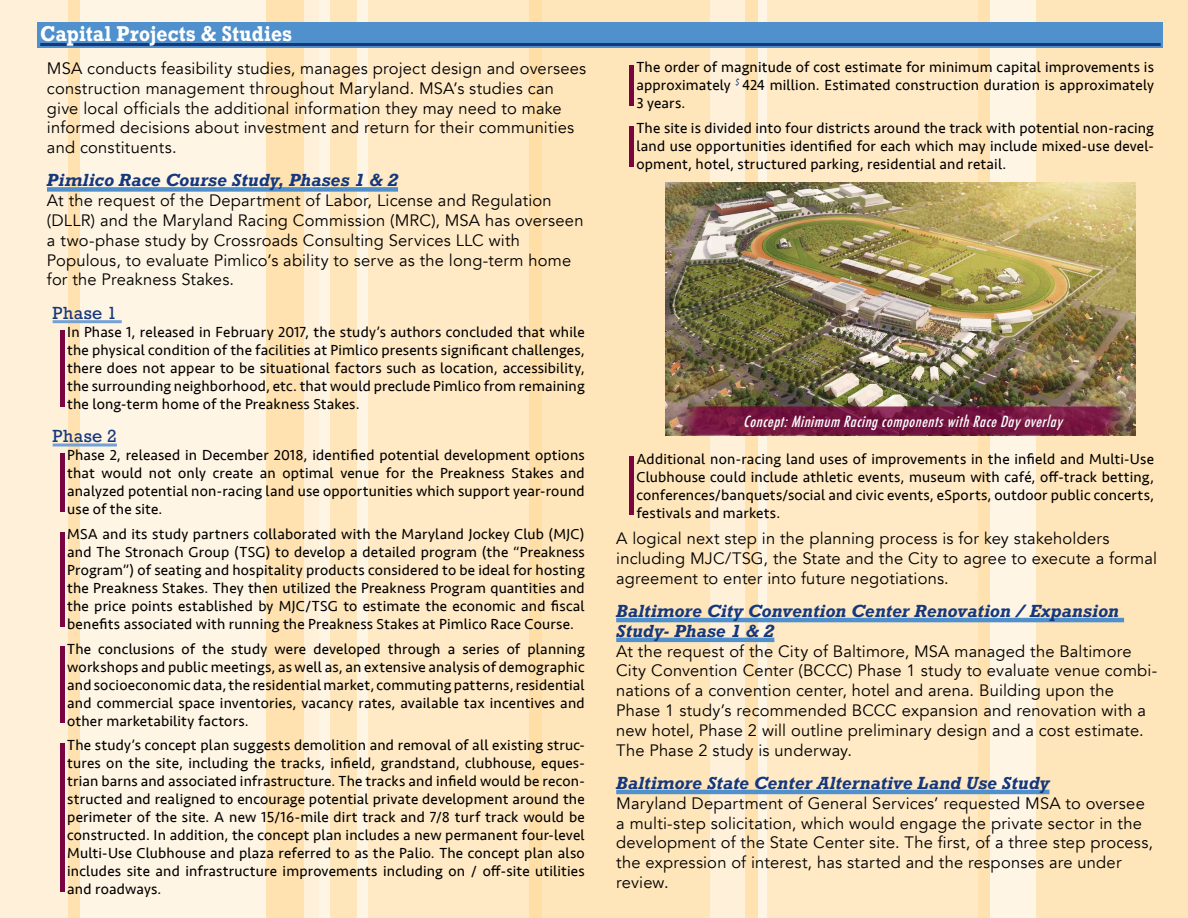
<style>
.page{position:relative;width:1188px;height:918px;background:#fff}
.page>*{position:absolute;margin:0;border:0;box-sizing:border-box;transform-origin:0 0}
.t1{font:700 20.1px "Rockwell";letter-spacing:.01em;color:#fff;scale:.89 1}
.t2{font:16.5px/19.8px "Avenir";letter-spacing:.01em;color:#000}
.t3{font:italic 700 16.5px/19.8px "Rockwell";letter-spacing:.005em;color:#14377d}
.t4{font:16.5px "Rockwell";letter-spacing:.015em;color:#14377d}
.t5{font:15px/18px "Seravek";letter-spacing:.01em;color:#000;text-align:justify}
.t6{font:italic 500 condensed 15px "Futura";color:#fff}
</style>
<div class="page">
<div style="left:1036px;top:0;width:152px;height:918px;background:#ffe6ba"></div>
<div style="left:984px;top:0;width:52px;height:918px;background:#fff5e4"></div>
<div style="left:978px;top:0;width:12px;height:918px;background:#ffe2b0"></div>
<div style="left:767px;top:0;width:211px;height:918px;background:#ffeac5"></div>
<div style="left:755px;top:0;width:12px;height:918px;background:#fff5e4"></div>
<div style="left:743px;top:0;width:14px;height:918px;background:#ffe2b0"></div>
<div style="left:706px;top:0;width:39px;height:918px;background:#fff1d9"></div>
<div style="left:540px;top:0;width:170px;height:918px;background:#ffe6ba"></div>
<div style="left:528px;top:0;width:14px;height:918px;background:#ffdfa5"></div>
<div style="left:368px;top:0;width:161px;height:918px;background:#ffeac5"></div>
<div style="left:356px;top:0;width:12px;height:918px;background:#fff5e4"></div>
<div style="left:328px;top:0;width:28px;height:918px;background:#ffe6ba"></div>
<div style="left:318px;top:0;width:11px;height:918px;background:#fff5e4"></div>
<div style="left:299px;top:0;width:20px;height:918px;background:#fff1d9"></div>
<div style="left:266px;top:0;width:38px;height:918px;background:#ffe2b0"></div>
<div style="left:73px;top:0;width:193px;height:918px;background:#fff5e4"></div>
<div style="left:67px;top:0;width:13px;height:918px;background:#ffe2b0"></div>
<div style="left:0;top:0;width:68px;height:918px;background:#fff1d9"></div>
<div style="left:38px;top:23px;width:1125px;height:25px;background:#5091cd"></div>
<hr style="left:40px;top:43px;width:1121px;height:3px;background:#14377d">
<div style="left:47px;top:187px;width:351px;height:5px;background:#5091cd"></div>
<hr style="left:53px;top:320px;width:69px;height:3px;background:#73a1d6">
<div style="left:60px;top:330px;width:5px;height:76px;background:#7a0441"></div>
<hr style="left:53px;top:444px;width:64px;height:3px;background:#73a1d6">
<div style="left:60px;top:453px;width:5px;height:59px;background:#7a0441"></div>
<div style="left:60px;top:532px;width:5px;height:95px;background:#7a0441"></div>
<div style="left:60px;top:646px;width:5px;height:77px;background:#7a0441"></div>
<div style="left:60px;top:743px;width:5px;height:149px;background:#7a0441"></div>
<hr style="left:630px;top:65px;width:4px;height:41px;background:#7a0441">
<hr style="left:630px;top:126px;width:4px;height:41px;background:#7a0441">
<hr style="left:630px;top:456px;width:4px;height:59px;background:#7a0441">
<hr style="left:616px;top:618px;width:508px;height:4px;background:#5091cd">
<hr style="left:616px;top:638px;width:158px;height:4px;background:#5091cd">
<hr style="left:616px;top:790px;width:433px;height:4px;background:#5091cd">
<img style="left:665px;top:183px;width:471px;height:223px">
<svg style="left:665px;top:406px;width:471px;height:29px;background:#772044"></svg>
<h1 class="t1" style="left:40px;top:20px;width:284px">Capital Projects &amp; Studies</h1>
<p class="t2" style="left:47px;top:59px;width:541px">MSA conducts feasibility studies, manages project design and oversees construction management throughout Maryland. MSA’s studies can give local officials the additional information they may need to make informed decisions about investment and return for their communities and constituents.</p>
<p class="t3" style="left:47px;top:170px;width:353px">Pimlico Race Course Study, Phases 1 &amp; 2</p>
<p class="t2" style="left:47px;top:191px;width:538px">At the request of the Department of Labor, License and Regulation (DLLR) and the Maryland Racing Commission (MRC), MSA has overseen a two-phase study by Crossroads Consulting Services LLC with Populous, to evaluate Pimlico’s ability to serve as the long-term home for the Preakness Stakes.</p>
<p class="t4" style="left:53px;top:303px;width:66px">Phase 1</p>
<p class="t5" style="left:67px;top:323px;width:519px">In Phase 1, released in February 2017, the study’s authors concluded that while the physical condition of the facilities at Pimlico presents significant challenges, there does not appear to be situational factors such as location, accessibility, the surrounding neighborhood, etc. that would preclude Pimlico from remaining the long-term home of the Preakness Stakes.</p>
<p class="t4" style="left:53px;top:426px;width:66px">Phase 2</p>
<p class="t5" style="left:67px;top:446px;width:519px">Phase 2, released in December 2018, identified potential development options that would not only create an optimal venue for the Preakness Stakes and analyzed potential non-racing land use opportunities which support year-round use of the site.</p>
<p class="t5" style="left:67px;top:525px;width:519px">MSA and its study partners collaborated with the Maryland Jockey Club (MJC) and The Stronach Group (TSG) to develop a detailed program (the “Preakness Program”) of seating and hospitality products considered to be ideal for hosting the Preakness Stakes. They then utilized the Preakness Program quantities and the price points established by MJC/TSG to estimate the economic and fiscal benefits associated with running the Preakness Stakes at Pimlico Race Course.</p>
<p class="t5" style="left:67px;top:639px;width:519px">The conclusions of the study were developed through a series of planning workshops and public meetings, as well as, an extensive analysis of demographic and socioeconomic data, the residential market, commuting patterns, residential and commercial space inventories, vacancy rates, available tax incentives and other marketability factors.</p>
<p class="t5" style="left:67px;top:736px;width:519px">The study’s concept plan suggests demolition and removal of all existing struc&shy;tures on the site, including the tracks, infield, grandstand, clubhouse, eques&shy;trian barns and associated infrastructure. The tracks and infield would be recon&shy;structed and realigned to encourage potential private development around the perimeter of the site. A new 15/16-mile dirt track and 7/8 turf track would be constructed. In addition, the concept plan includes a new permanent four-level Multi-Use Clubhouse and plaza referred to as the Palio. The concept plan also includes site and infrastructure improvements including on / off-site utilities and roadways.</p>
<p class="t5" style="left:636px;top:58px;width:519px">The order of magnitude of cost estimate for minimum capital improvements is approximately <sup>$</sup> 424 million. Estimated construction duration is approximately 3 years.</p>
<p class="t5" style="left:636px;top:119px;width:519px">The site is divided into four districts around the track with potential non-racing land use opportunities identified for each which may include mixed-use devel&shy;opment, hotel, structured parking, residential and retail.</p>
<p class="t6" style="left:743px;top:412px;width:325px">Concept:Minimum RacingcomponentswithRaceDayoverlay</p>
<p class="t5" style="left:636px;top:450px;width:519px">Additional non-racing land uses of improvements in the infield and Multi-Use Clubhouse could include athletic events, museum with café, off-track betting, conferences/banquets/social and civic events, eSports, outdoor public concerts, festivals and markets.</p>
<p class="t2" style="left:616px;top:529px;width:542px">A logical next step in the planning process is for key stakeholders including MJC/TSG, the State and the City to agree to execute a formal agreement to enter into future negotiations.</p>
<p class="t3" style="left:616px;top:601px;width:505px">Baltimore City Convention Center Renovation / Expansion<br>Study- Phase 1 &amp; 2</p>
<p class="t2" style="left:616px;top:641px;width:543px">At the request of the City of Baltimore, MSA managed the Baltimore City Convention Center (BCCC) Phase 1 study to evaluate venue combi&shy;nations of a convention center, hotel and arena. Building upon the Phase 1 study’s recommended BCCC expansion and renovation with a new hotel, Phase 2 will outline preliminary design and a cost estimate.<br>The Phase 2 study is underway.</p>
<p class="t3" style="left:616px;top:773px;width:435px">Baltimore State Center Alternative Land Use Study</p>
<p class="t2" style="left:616px;top:793px;width:538px">Maryland Department of General Services’ requested MSA to oversee a multi-step solicitation, which would engage the private sector in the development of the State Center site. The first, of a three step process, the expression of interest, has started and the responses are under review.</p>
</div>
